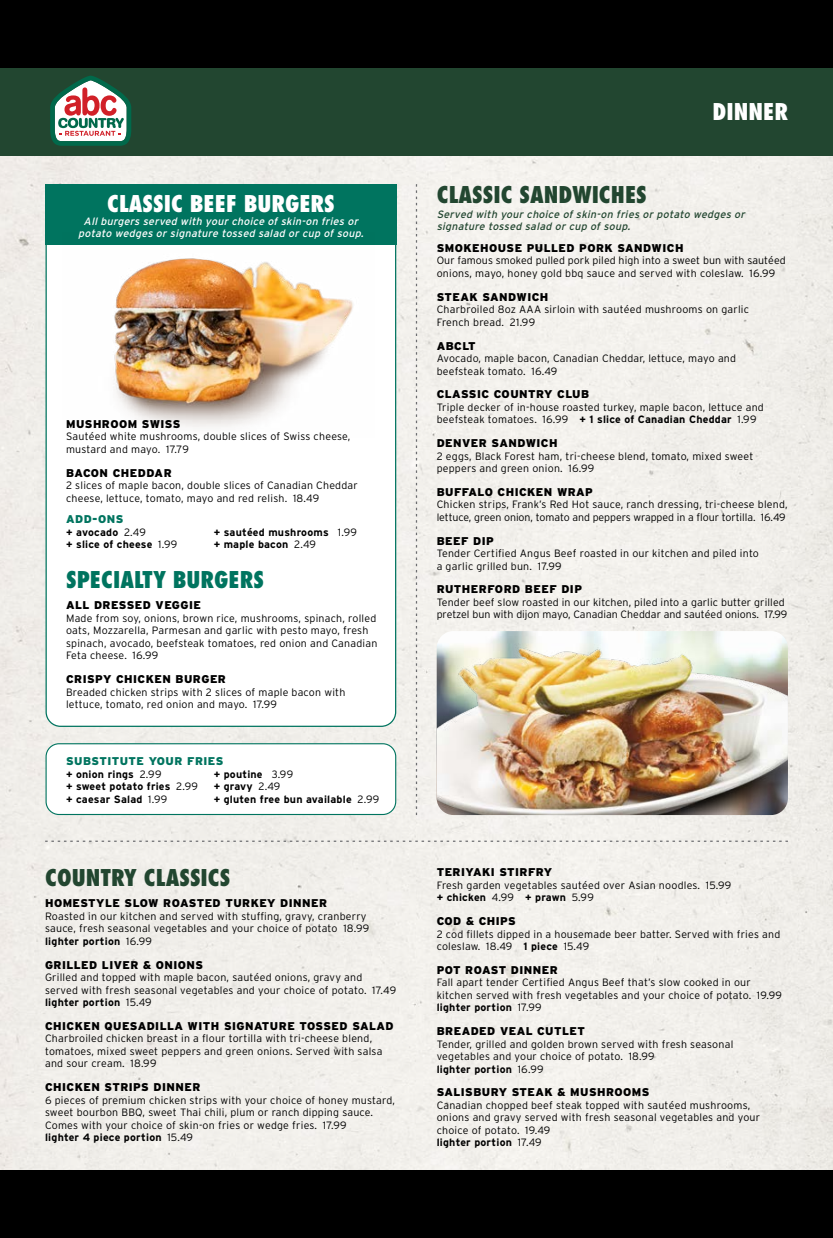
<style>
.page{position:relative;width:833px;height:1238px;background:#fff}
.page>*{position:absolute;margin:0;border:0;box-sizing:border-box;transform-origin:0 0}
.t1{font:800 condensed 22.5px "Futura Std";color:#224630}
.t2{font:800 condensed 22.5px "Futura Std";color:#fff}
.t3{font:800 condensed 22.5px "Futura Std";color:#00745f}
.t4{font:900 11.25px "Interstate";letter-spacing:.04em;color:#000}
.t5{font:900 11.25px "Interstate";letter-spacing:.04em;color:#00745f}
.t6{font:300 10.62px/12.5px "Interstate";letter-spacing:.02em;color:#000}
.t7{font:700 10.62px "Interstate";letter-spacing:.02em;color:#000}
.t8{font:300 10.62px/12.5px "Interstate";letter-spacing:-.005em;color:#000}
.t9{font:300 10.62px/12.5px "Interstate";color:#000}
.t10{font:italic 10.62px/12.5px "Interstate";color:#fff;text-align:center}
.t11{font:italic 10.62px/12.5px "Interstate";color:#224630}
.s1{font-weight:300}
.s2{font-weight:700}
</style>
<div class="page">
<div style="left:0;top:155px;width:832px;height:1015px;background:#f1efeb"></div>
<div style="left:0;top:0;width:832px;height:155px;background:#224630"></div>
<svg style="left:50px;top:76px;width:81px;height:70px"></svg>
<svg style="left:416px;top:184px;width:1px;height:631px"></svg>
<div style="left:46px;top:743px;width:349px;height:71px;background:#fff;border-radius:13px"></div>
<div style="left:46px;top:743px;width:350px;height:72px;border:1px solid #00745f;border-radius:13px"></div>
<img style="left:436px;top:631px;width:351px;height:184px">
<svg style="left:45px;top:840px;width:742px;height:2px"></svg>
<div style="left:46px;top:201px;width:349px;height:525px;background:#fff;border-radius:14px"></div>
<div style="left:45px;top:184px;width:351px;height:60px;background:#00745f"></div>
<img style="left:63px;top:244px;width:311px;height:183px">
<div style="left:0;top:0;width:832px;height:68px;background:#000"></div>
<div style="left:0;top:1170px;width:832px;height:68px;background:#000"></div>
<h1 class="t2" style="left:107px;top:190px;width:229px">CLASSIC BEEF BURGERS</h1>
<p class="t10" style="left:78px;top:215px;width:289px">Allburgers served with your choice ofskin-on fries or potato wedges or signature tossed salad or cup ofsoup.</p>
<p class="t4" style="left:66px;top:417px;width:116px">MUSHROOM SWISS</p>
<p class="t6" style="left:66px;top:430px;width:286px">Sautéed white mushrooms, double slices of Swiss cheese, mustard and mayo. 17.79</p>
<p class="t4" style="left:66px;top:466px;width:107px">BACON CHEDDAR</p>
<p class="t6" style="left:66px;top:479px;width:293px">2 slices of maple bacon, double slices of Canadian Cheddar cheese, lettuce, tomato, mayo and red relish. 18.49</p>
<p class="t5" style="left:66px;top:512px;width:59px">ADD-ONS</p>
<p class="t7" style="left:66px;top:525px;width:81px">+ avocado <span class="s1">2.49</span></p>
<p class="t7" style="left:214px;top:525px;width:145px">+ sautéed mushrooms <span class="s1">1.99</span></p>
<p class="t7" style="left:66px;top:538px;width:113px">+ slice of cheese <span class="s1">1.99</span></p>
<p class="t7" style="left:214px;top:538px;width:104px">+ maple bacon <span class="s1">2.49</span></p>
<h1 class="t3" style="left:66px;top:565px;width:199px">SPECIALTY BURGERS</h1>
<p class="t4" style="left:66px;top:598px;width:136px">ALL DRESSED VEGGIE</p>
<p class="t6" style="left:66px;top:612px;width:313px">Made from soy, onions, brown rice, mushrooms, spinach, rolled oats, Mozzarella, Parmesan and garlic with pesto mayo, fresh spinach, avocado, beefsteak tomatoes, red onion and Canadian Feta cheese. 16.99</p>
<p class="t4" style="left:66px;top:672px;width:161px">CRISPY CHICKEN BURGER</p>
<p class="t6" style="left:66px;top:685px;width:281px">Breaded chicken strips with 2 slices of maple bacon with lettuce, tomato, red onion and mayo. 17.99</p>
<p class="t5" style="left:66px;top:754px;width:159px">SUBSTITUTE YOUR FRIES</p>
<p class="t7" style="left:66px;top:767px;width:97px">+ onion rings <span class="s1">2.99</span></p>
<p class="t7" style="left:214px;top:767px;width:81px">+ poutine <span class="s1">3.99</span></p>
<p class="t7" style="left:66px;top:780px;width:133px">+ sweet potato fries <span class="s1">2.99</span></p>
<p class="t7" style="left:214px;top:780px;width:68px">+ gravy <span class="s1">2.49</span></p>
<p class="t7" style="left:66px;top:792px;width:103px">+ caesar Salad <span class="s1">1.99</span></p>
<p class="t7" style="left:214px;top:792px;width:167px">+ gluten free bun available <span class="s1">2.99</span></p>
<h1 class="t1" style="left:45px;top:863px;width:187px">COUNTRY CLASSICS</h1>
<p class="t4" style="left:45px;top:896px;width:283px">HOMESTYLE SLOW ROASTED TURKEY DINNER</p>
<p class="t6" style="left:45px;top:909px;width:326px">Roasted in our kitchen and served with stuffing, gravy, cranberry sauce, fresh seasonal vegetables and your choice of potato 18.99 <span class="s2">lighter portion</span> 16.99</p>
<p class="t4" style="left:45px;top:957px;width:160px">GRILLED LIVER &amp; ONIONS</p>
<p class="t6" style="left:45px;top:971px;width:353px">Grilled and topped with maple bacon, sautéed onions, gravy and served with fresh seasonal vegetables and your choice of potato. 17.49 <span class="s2">lighter portion</span> 15.49</p>
<p class="t4" style="left:45px;top:1019px;width:350px">CHICKEN QUESADILLA WITH SIGNATURE TOSSED SALAD</p>
<p class="t6" style="left:45px;top:1032px;width:339px">Charbroiled chicken breast in a flour tortilla with tri-cheese blend, tomatoes, mixed sweet peppers and green onions. Served with salsa and sour cream. 18.99</p>
<p class="t4" style="left:45px;top:1080px;width:157px">CHICKEN STRIPS DINNER</p>
<p class="t6" style="left:45px;top:1093px;width:351px">6 pieces of premium chicken strips with your choice of honey mustard, sweet bourbon BBQ, sweet Thai chili, plum or ranch dipping sauce.<br>Comes with your choice of skin-on fries or wedge fries. 17.99<br><span class="s2">lighter 4 piece portion</span> 15.49</p>
<h1 class="t2" style="left:712px;top:97px;width:77px">DINNER</h1>
<h1 class="t1" style="left:436px;top:180px;width:212px">CLASSIC SANDWICHES</h1>
<p class="t11" style="left:436px;top:208px;width:312px">Served with your choice ofskin-on fries or potato wedges or signature tossed salad or cup ofsoup.</p>
<p class="t4" style="left:436px;top:241px;width:248px">SMOKEHOUSE PULLED PORK SANDWICH</p>
<p class="t6" style="left:436px;top:254px;width:350px">Our famous smoked pulled pork piled high into a sweet bun with sautéed onions, mayo, honey gold bbq sauce and served with coleslaw. 16.99</p>
<p class="t4" style="left:436px;top:290px;width:113px">STEAK SANDWICH</p>
<p class="t6" style="left:436px;top:303px;width:314px">Charbroiled 8oz AAA sirloin with sautéed mushrooms on garlic<br>French bread. 21.99</p>
<p class="t4" style="left:436px;top:339px;width:41px">ABCLT</p>
<p class="t6" style="left:436px;top:352px;width:301px">Avocado, maple bacon, Canadian Cheddar, lettuce, mayo and beefsteak tomato. 16.49</p>
<p class="t4" style="left:436px;top:387px;width:154px">CLASSIC COUNTRY CLUB</p>
<p class="t6" style="left:436px;top:401px;width:328px">Triple decker of in-house roasted turkey, maple bacon, lettuce and beefsteak tomatoes. 16.99 <span class="s2">+ 1 slice of Canadian Cheddar</span> 1.99</p>
<p class="t4" style="left:436px;top:436px;width:122px">DENVER SANDWICH</p>
<p class="t6" style="left:436px;top:449px;width:318px">2 eggs, Black Forest ham, tri-cheese blend, tomato, mixed sweet peppers and green onion. 16.99</p>
<p class="t4" style="left:436px;top:485px;width:158px">BUFFALO CHICKEN WRAP</p>
<p class="t8" style="left:436px;top:498px;width:352px">Chicken strips, Frank’s Red Hot sauce, ranch dressing, tri-cheese blend, lettuce, green onion, tomato and peppers wrapped in a flour tortilla. 16.49</p>
<p class="t4" style="left:436px;top:534px;width:59px">BEEF DIP</p>
<p class="t6" style="left:436px;top:547px;width:324px">Tender Certified Angus Beef roasted in our kitchen and piled into a garlic grilled bun. 17.99</p>
<p class="t4" style="left:436px;top:582px;width:147px">RUTHERFORD BEEF DIP</p>
<p class="t9" style="left:436px;top:596px;width:352px">Tender beef slow roasted in our kitchen, piled into a garlic butter grilled pretzel bun with dijon mayo, Canadian Cheddar and sautéed onions. 17.99</p>
<p class="t4" style="left:436px;top:865px;width:117px">TERIYAKI STIRFRY</p>
<p class="t6" style="left:436px;top:878px;width:296px">Fresh garden vegetables sautéed over Asian noodles. 15.99 <span class="s2">+ chicken</span> 4.99 <span class="s2">+ prawn</span> 5.99</p>
<p class="t4" style="left:436px;top:914px;width:81px">COD &amp; CHIPS</p>
<p class="t6" style="left:436px;top:927px;width:345px">2 cod fillets dipped in a housemade beer batter. Served with fries and coleslaw. 18.49 <span class="s2">1 piece</span> 15.49</p>
<p class="t4" style="left:436px;top:963px;width:122px">POT ROAST DINNER</p>
<p class="t6" style="left:436px;top:976px;width:347px">Fall apart tender Certified Angus Beef that’s slow cooked in our kitchen served with fresh vegetables and your choice of potato. 19.99 <span class="s2">lighter portion</span> 17.99</p>
<p class="t4" style="left:436px;top:1024px;width:150px">BREADED VEAL CUTLET</p>
<p class="t6" style="left:436px;top:1037px;width:298px">Tender, grilled and golden brown served with fresh seasonal vegetables and your choice of potato. 18.99<br><span class="s2">lighter portion</span> 16.99</p>
<p class="t4" style="left:436px;top:1085px;width:214px">SALISBURY STEAK &amp; MUSHROOMS</p>
<p class="t6" style="left:436px;top:1098px;width:325px">Canadian chopped beef steak topped with sautéed mushrooms, onions and gravy served with fresh seasonal vegetables and your choice of potato. 19.49<br><span class="s2">lighter portion</span> 17.49</p>
</div>
